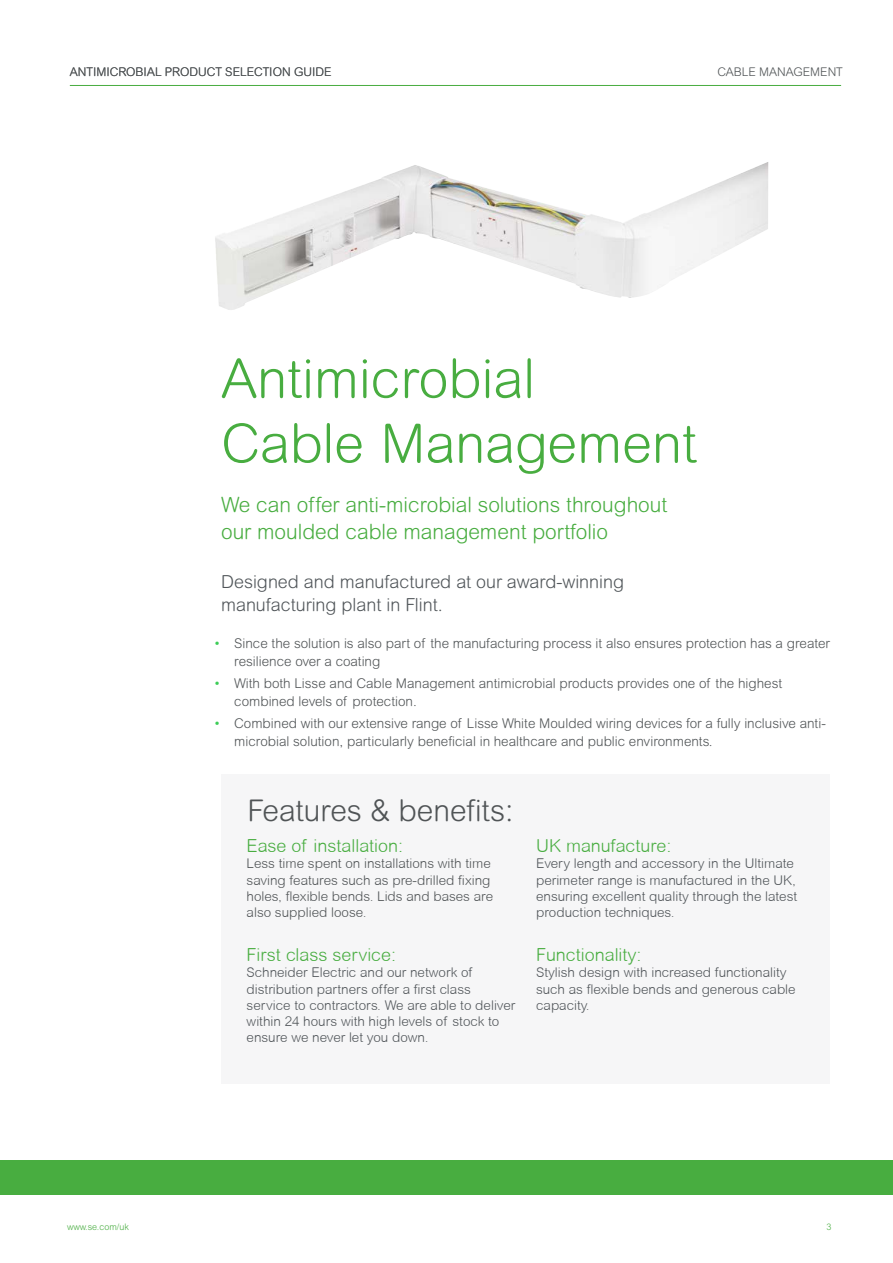
<style>
.page{position:relative;width:893px;height:1263px;background:#fff}
.page>*{position:absolute;margin:0;border:0;box-sizing:border-box;transform-origin:0 0}
.t1{font:300 54px/64.8px "Arial Rounded MT Std";color:#48ad40}
.t2{font:300 30px "Arial Rounded MT Pro";color:#505456}
.t3{font:300 21px/27px "Arial Rounded MT Std";color:#48ad40}
.t4{font:300 18px/22.5px "Arial Rounded MT Std";color:#505559}
.t5{font:300 18px "Arial Rounded MT";color:#48ad40}
.t6{font:300 13.5px/16.2px "Arial Rounded MT";color:#505559}
.t7{font:300 13.5px/18px "Arial Rounded MT Pro";color:#505456}
.t8{font:300 13.5px/16.2px "Arial Rounded MT";color:#505456}
.t9{font:300 12px "Arial Rounded MT Std";color:#505456}
.t10{font:300 9px "Arial Rounded MT Std";color:#48ad40}
.s1{font-weight:400;color:#3dcd58}
</style>
<div class="page">
<div style="left:221px;top:774px;width:608px;height:309px;background:#f6f6f7"></div>
<img style="left:215px;top:162px;width:553px;height:148px">
<div style="left:0;top:1161px;width:893px;height:34px;background:#48ad40"></div>
<hr style="left:70px;top:85px;width:771px;height:1px;background:#48ad40">
<p class="t9" style="left:70px;top:65px;width:263px">ANTIMICROBIAL PRODUCT SELECTION GUIDE</p>
<p class="t9" style="left:717px;top:65px;width:127px">CABLE MANAGEMENT</p>
<h1 class="t1" style="left:221px;top:346px;width:477px">Antimicrobial<br>Cable Management</h1>
<h3 class="t3" style="left:221px;top:491px;width:448px">We can offer anti-microbial solutions throughout our moulded cable management portfolio</h3>
<h3 class="t4" style="left:221px;top:571px;width:404px">Designed and manufactured at our award-winning manufacturing plant in Flint.</h3>
<p class="t7" style="left:234px;top:635px;width:597px;text-indent:-19px"><span class="s1">•</span> Since the solution is also part of the manufacturing process it also ensures protection has a greater resilience over a coating</p>
<p class="t7" style="left:234px;top:675px;width:549px;text-indent:-19px"><span class="s1">•</span> With both Lisse and Cable Management antimicrobial products provides one of the highest combined levels of protection.</p>
<p class="t7" style="left:234px;top:715px;width:593px;text-indent:-19px"><span class="s1">•</span> Combined with our extensive range of Lisse White Moulded wiring devices for a fully inclusive anti&shy;microbial solution, particularly beneficial in healthcare and public environments.</p>
<h2 class="t2" style="left:247px;top:793px;width:268px">Features &amp; benefits:</h2>
<h3 class="t5" style="left:247px;top:835px;width:158px">Ease of installation:</h3>
<p class="t8" style="left:247px;top:855px;width:248px">Less time spent on installations with time saving features such as pre-drilled fixing holes, flexible bends. Lids and bases are also supplied loose.</p>
<h3 class="t5" style="left:247px;top:944px;width:151px">First class service:</h3>
<p class="t6" style="left:247px;top:964px;width:270px">Schneider Electric and our network of distribution partners offer a first class service to contractors. We are able to deliver within 24 hours with high levels of stock to ensure we never let you down.</p>
<h3 class="t5" style="left:536px;top:835px;width:137px">UK manufacture:</h3>
<p class="t6" style="left:536px;top:855px;width:263px">Every length and accessory in the Ultimate perimeter range is manufactured in the UK, ensuring excellent quality through the latest production techniques.</p>
<h3 class="t5" style="left:536px;top:944px;width:107px">Functionality:</h3>
<p class="t6" style="left:536px;top:964px;width:261px">Stylish design with increased functionality such as flexible bends and generous cable capacity.</p>
<p class="t10" style="left:67px;top:1222px;width:63px">www.se.com/uk</p>
<p class="t10" style="left:826px;top:1222px;width:6px">3</p>
</div>
